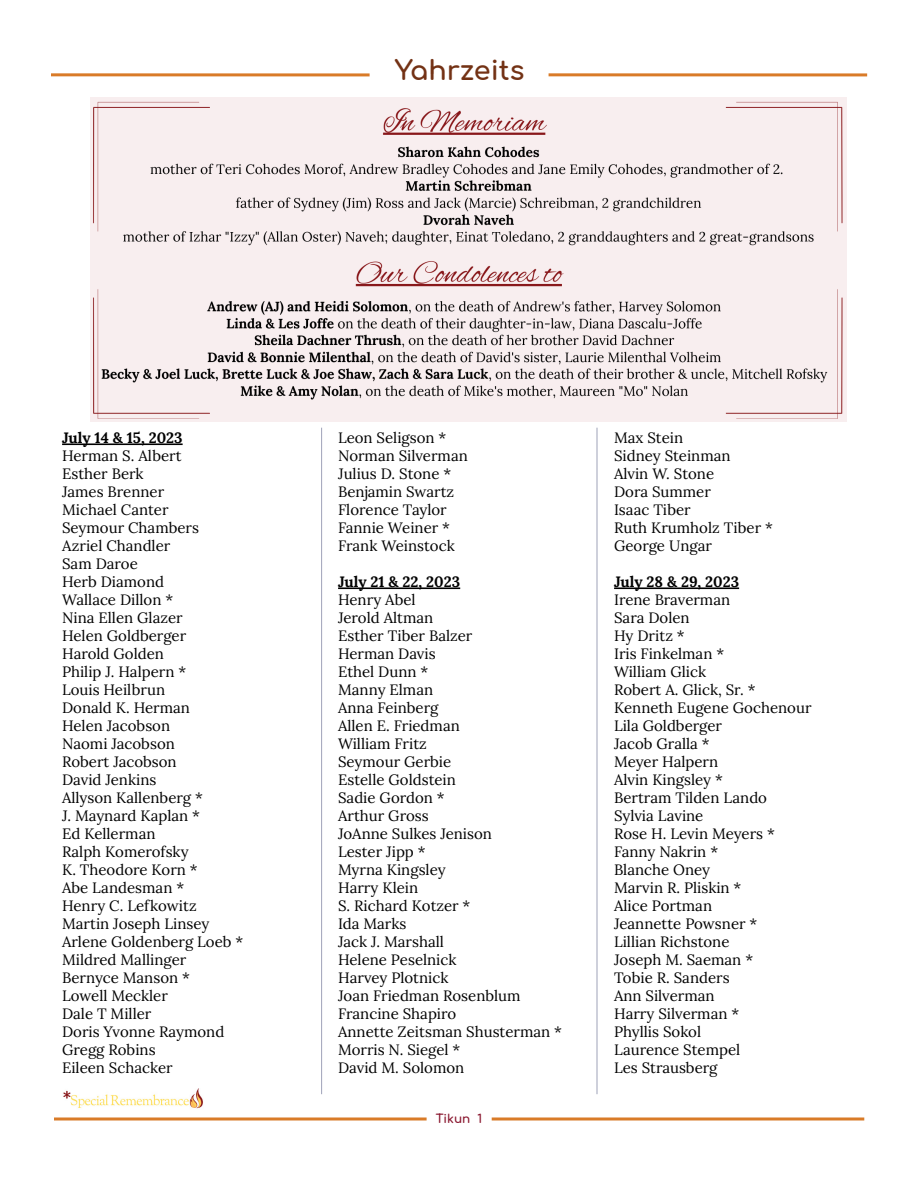
<style>
.page{position:relative;width:918px;height:1188px;background:#fff}
.page>*{position:absolute;margin:0;border:0;box-sizing:border-box;transform-origin:0 0}
.t1{font:27px "Comfortaa";color:#733215}
.t2{font:15px "Lora";color:#000}
.t3{font:12px "Comfortaa";color:#8a1830}
</style>
<div class="page">
<hr style="left:54px;top:1118px;width:373px;height:2px;background:#d97b28">
<hr style="left:492px;top:1118px;width:372px;height:2px;background:#d97b28">
<hr style="left:51px;top:73px;width:319px;height:3px;background:#d97b28">
<hr style="left:549px;top:73px;width:318px;height:3px;background:#d97b28">
<hr style="left:321px;top:428px;width:1px;height:666px;background:#a9acc0">
<hr style="left:596px;top:428px;width:2px;height:666px;background:#a9acc0">
<img style="left:63px;top:1088px;width:140px;height:21px">
<hr style="left:62px;top:443px;width:121px;height:2px;background:#000">
<hr style="left:338px;top:587px;width:122px;height:2px;background:#000">
<hr style="left:614px;top:587px;width:125px;height:2px;background:#000">
<img style="left:91px;top:98px;width:756px;height:324px">
<p class="t1" style="left:395px;top:46px;width:131px">Yahrzeits</p>
<p class="t2" style="left:62px;top:426px;width:122px">July 14 &amp; 15, 2023</p>
<p class="t2" style="left:62px;top:444px;width:121px">Herman S. Albert</p>
<p class="t2" style="left:62px;top:462px;width:83px">Esther Berk</p>
<p class="t2" style="left:62px;top:480px;width:104px">James Brenner</p>
<p class="t2" style="left:62px;top:498px;width:108px">Michael Canter</p>
<p class="t2" style="left:62px;top:516px;width:138px">Seymour Chambers</p>
<p class="t2" style="left:62px;top:534px;width:110px">Azriel Chandler</p>
<p class="t2" style="left:62px;top:552px;width:77px">Sam Daroe</p>
<p class="t2" style="left:62px;top:570px;width:104px">Herb Diamond</p>
<p class="t2" style="left:62px;top:588px;width:113px">Wallace Dillon *</p>
<p class="t2" style="left:62px;top:606px;width:122px">Nina Ellen Glazer</p>
<p class="t2" style="left:62px;top:624px;width:126px">Helen Goldberger</p>
<p class="t2" style="left:62px;top:642px;width:103px">Harold Golden</p>
<p class="t2" style="left:62px;top:660px;width:126px">Philip J. Halpern *</p>
<p class="t2" style="left:62px;top:678px;width:105px">Louis Heilbrun</p>
<p class="t2" style="left:62px;top:696px;width:129px">Donald K. Herman</p>
<p class="t2" style="left:62px;top:714px;width:110px">Helen Jacobson</p>
<p class="t2" style="left:62px;top:732px;width:114px">Naomi Jacobson</p>
<p class="t2" style="left:62px;top:750px;width:116px">Robert Jacobson</p>
<p class="t2" style="left:62px;top:768px;width:96px">David Jenkins</p>
<p class="t2" style="left:62px;top:786px;width:142px">Allyson Kallenberg *</p>
<p class="t2" style="left:62px;top:804px;width:139px">J. Maynard Kaplan *</p>
<p class="t2" style="left:62px;top:822px;width:95px">Ed Kellerman</p>
<p class="t2" style="left:62px;top:840px;width:128px">Ralph Komerofsky</p>
<p class="t2" style="left:62px;top:858px;width:137px">K. Theodore Korn *</p>
<p class="t2" style="left:62px;top:876px;width:124px">Abe Landesman *</p>
<p class="t2" style="left:62px;top:894px;width:136px">Henry C. Lefkowitz</p>
<p class="t2" style="left:62px;top:912px;width:149px">Martin Joseph Linsey</p>
<p class="t2" style="left:62px;top:930px;width:183px">Arlene Goldenberg Loeb *</p>
<p class="t2" style="left:62px;top:948px;width:126px">Mildred Mallinger</p>
<p class="t2" style="left:62px;top:966px;width:129px">Bernyce Manson *</p>
<p class="t2" style="left:62px;top:984px;width:107px">Lowell Meckler</p>
<p class="t2" style="left:62px;top:1002px;width:91px">Dale T Miller</p>
<p class="t2" style="left:62px;top:1020px;width:164px">Doris Yvonne Raymond</p>
<p class="t2" style="left:62px;top:1038px;width:95px">Gregg Robins</p>
<p class="t2" style="left:62px;top:1056px;width:112px">Eileen Schacker</p>
<p class="t2" style="left:338px;top:426px;width:110px">Leon Seligson *</p>
<p class="t2" style="left:338px;top:444px;width:131px">Norman Silverman</p>
<p class="t2" style="left:338px;top:462px;width:115px">Julius D. Stone *</p>
<p class="t2" style="left:338px;top:480px;width:118px">Benjamin Swartz</p>
<p class="t2" style="left:338px;top:498px;width:110px">Florence Taylor</p>
<p class="t2" style="left:338px;top:516px;width:114px">Fannie Weiner *</p>
<p class="t2" style="left:338px;top:534px;width:118px">Frank Weinstock</p>
<p class="t2" style="left:338px;top:570px;width:124px">July 21 &amp; 22, 2023</p>
<p class="t2" style="left:338px;top:588px;width:79px">Henry Abel</p>
<p class="t2" style="left:338px;top:606px;width:97px">Jerold Altman</p>
<p class="t2" style="left:338px;top:624px;width:136px">Esther Tiber Balzer</p>
<p class="t2" style="left:338px;top:642px;width:99px">Herman Davis</p>
<p class="t2" style="left:338px;top:660px;width:92px">Ethel Dunn *</p>
<p class="t2" style="left:338px;top:678px;width:97px">Manny Elman</p>
<p class="t2" style="left:338px;top:696px;width:102px">Anna Feinberg</p>
<p class="t2" style="left:338px;top:714px;width:123px">Allen E. Friedman</p>
<p class="t2" style="left:338px;top:732px;width:90px">William Fritz</p>
<p class="t2" style="left:338px;top:750px;width:115px">Seymour Gerbie</p>
<p class="t2" style="left:338px;top:768px;width:119px">Estelle Goldstein</p>
<p class="t2" style="left:338px;top:786px;width:108px">Sadie Gordon *</p>
<p class="t2" style="left:338px;top:804px;width:92px">Arthur Gross</p>
<p class="t2" style="left:338px;top:822px;width:155px">JoAnne Sulkes Jenison</p>
<p class="t2" style="left:338px;top:840px;width:89px">Lester Jipp *</p>
<p class="t2" style="left:338px;top:858px;width:109px">Myrna Kingsley</p>
<p class="t2" style="left:338px;top:876px;width:82px">Harry Klein</p>
<p class="t2" style="left:338px;top:894px;width:134px">S. Richard Kotzer *</p>
<p class="t2" style="left:338px;top:912px;width:70px">Ida Marks</p>
<p class="t2" style="left:338px;top:930px;width:107px">Jack J. Marshall</p>
<p class="t2" style="left:338px;top:948px;width:120px">Helene Peselnick</p>
<p class="t2" style="left:338px;top:966px;width:112px">Harvey Plotnick</p>
<p class="t2" style="left:338px;top:984px;width:184px">Joan Friedman Rosenblum</p>
<p class="t2" style="left:338px;top:1002px;width:120px">Francine Shapiro</p>
<p class="t2" style="left:338px;top:1020px;width:225px">Annette Zeitsman Shusterman *</p>
<p class="t2" style="left:338px;top:1038px;width:124px">Morris N. Siegel *</p>
<p class="t2" style="left:338px;top:1056px;width:128px">David M. Solomon</p>
<p class="t3" style="left:436px;top:1108px;width:48px">Tikun 1</p>
<p class="t2" style="left:614px;top:426px;width:71px">Max Stein</p>
<p class="t2" style="left:614px;top:444px;width:118px">Sidney Steinman</p>
<p class="t2" style="left:614px;top:462px;width:102px">Alvin W. Stone</p>
<p class="t2" style="left:614px;top:480px;width:98px">Dora Summer</p>
<p class="t2" style="left:614px;top:498px;width:78px">Isaac Tiber</p>
<p class="t2" style="left:614px;top:516px;width:160px">Ruth Krumholz Tiber *</p>
<p class="t2" style="left:614px;top:534px;width:99px">George Ungar</p>
<p class="t2" style="left:614px;top:570px;width:127px">July 28 &amp; 29, 2023</p>
<p class="t2" style="left:614px;top:588px;width:118px">Irene Braverman</p>
<p class="t2" style="left:614px;top:606px;width:77px">Sara Dolen</p>
<p class="t2" style="left:614px;top:624px;width:72px">Hy Dritz *</p>
<p class="t2" style="left:614px;top:642px;width:112px">Iris Finkelman *</p>
<p class="t2" style="left:614px;top:660px;width:94px">William Glick</p>
<p class="t2" style="left:614px;top:678px;width:143px">Robert A. Glick, Sr. *</p>
<p class="t2" style="left:614px;top:696px;width:199px">Kenneth Eugene Gochenour</p>
<p class="t2" style="left:614px;top:714px;width:110px">Lila Goldberger</p>
<p class="t2" style="left:614px;top:732px;width:97px">Jacob Gralla *</p>
<p class="t2" style="left:614px;top:750px;width:106px">Meyer Halpern</p>
<p class="t2" style="left:614px;top:768px;width:110px">Alvin Kingsley *</p>
<p class="t2" style="left:614px;top:786px;width:154px">Bertram Tilden Lando</p>
<p class="t2" style="left:614px;top:804px;width:91px">Sylvia Lavine</p>
<p class="t2" style="left:614px;top:822px;width:162px">Rose H. Levin Meyers *</p>
<p class="t2" style="left:614px;top:840px;width:106px">Fanny Nakrin *</p>
<p class="t2" style="left:614px;top:858px;width:98px">Blanche Oney</p>
<p class="t2" style="left:614px;top:876px;width:129px">Marvin R. Pliskin *</p>
<p class="t2" style="left:614px;top:894px;width:100px">Alice Portman</p>
<p class="t2" style="left:614px;top:912px;width:145px">Jeannette Powsner *</p>
<p class="t2" style="left:614px;top:930px;width:117px">Lillian Richstone</p>
<p class="t2" style="left:614px;top:948px;width:141px">Joseph M. Saeman *</p>
<p class="t2" style="left:614px;top:966px;width:117px">Tobie R. Sanders</p>
<p class="t2" style="left:614px;top:984px;width:102px">Ann Silverman</p>
<p class="t2" style="left:614px;top:1002px;width:127px">Harry Silverman *</p>
<p class="t2" style="left:614px;top:1020px;width:89px">Phyllis Sokol</p>
<p class="t2" style="left:614px;top:1038px;width:128px">Laurence Stempel</p>
<p class="t2" style="left:614px;top:1056px;width:105px">Les Strausberg</p>
</div>
